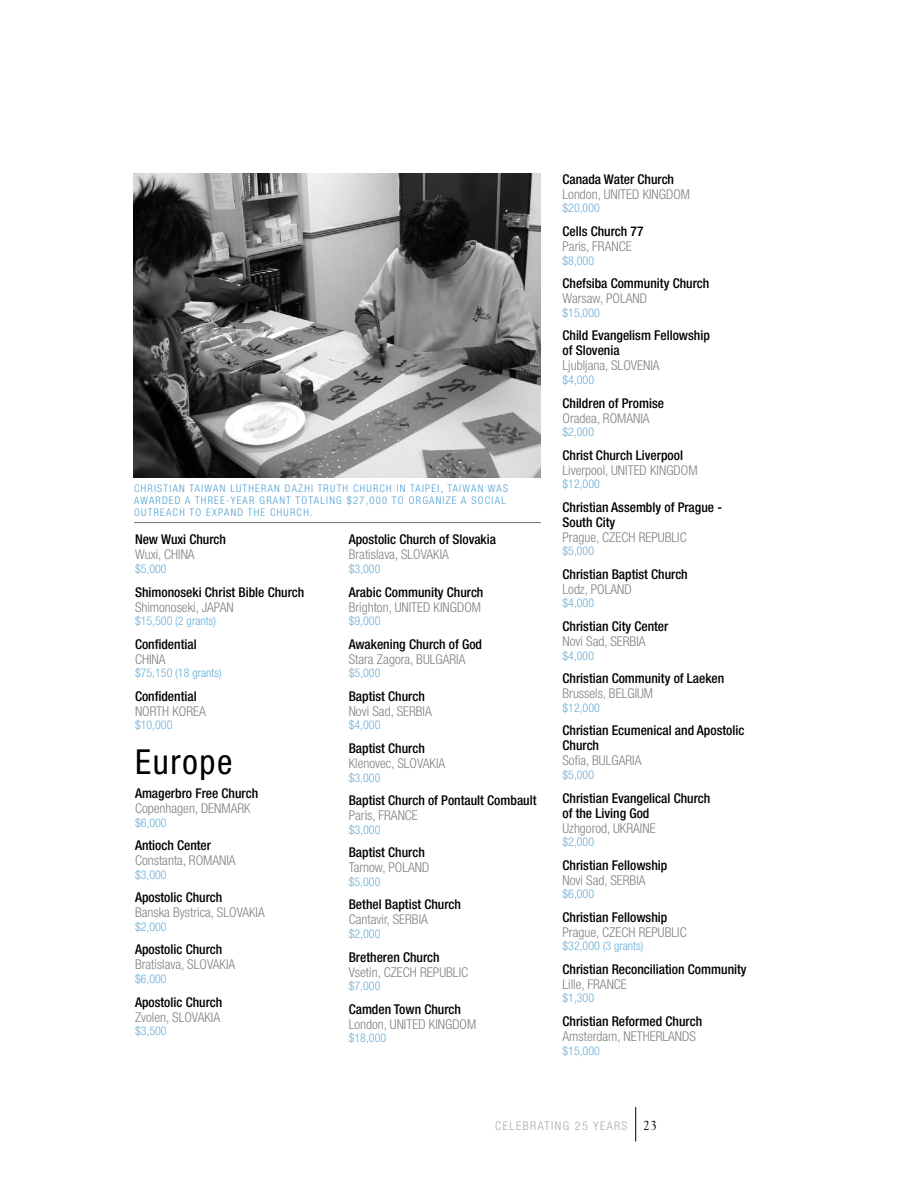
<style>
.page{position:relative;width:918px;height:1188px;background:#fff}
.page>*{position:absolute;margin:0;border:0;box-sizing:border-box;transform-origin:0 0}
.t1{font:condensed 34.5px "Helvetica Neue LT";letter-spacing:.05em;color:#000}
.t2{font:500 condensed 13.5px/15px "Helvetica Neue LT";color:#000}
.t3{font:300 condensed 13.5px "Helvetica Neue LT";color:#808285}
.t4{font:300 condensed 12px "Helvetica Neue LT";color:#66add9}
.t5{font:300 condensed 12px "Helvetica Neue LT";letter-spacing:.12em;color:#a7a9ac}
.t6{font:300 condensed 10.5px/12px "Helvetica Neue LT";letter-spacing:.12em;color:#4c9fd3}
.s1{font-family:"Goudy Old Style T";font-weight:400;font-stretch:normal;font-size:13.5px;color:#000}
</style>
<div class="page">
<hr style="left:635px;top:1107px;width:1px;height:35px;background:#000">
<img style="left:134px;top:173px;width:407px;height:304px">
<hr style="left:134px;top:522px;width:407px;height:1px;background:#6d6f71">
<p class="t6" style="left:134px;top:482px;width:376px">CHRISTIAN TAIWAN LUTHERAN DAZHI TRUTH CHURCH IN TAIPEI, TAIWAN WAS<br>AWARDED A THREE-YEAR GRANT TOTALING $27,000 TO ORGANIZE A SOCIAL<br>OUTREACH TO EXPAND THE CHURCH.</p>
<p class="t2" style="left:135px;top:532px;width:93px">New Wuxi Church</p>
<p class="t3" style="left:135px;top:547px;width:61px">Wuxi, CHINA</p>
<p class="t4" style="left:135px;top:562px;width:33px">$5,000</p>
<p class="t2" style="left:135px;top:584px;width:171px">Shimonoseki Christ Bible Church</p>
<p class="t3" style="left:135px;top:599px;width:100px">Shimonoseki, JAPAN</p>
<p class="t4" style="left:135px;top:614px;width:82px">$15,500 (2 grants)</p>
<p class="t2" style="left:135px;top:636px;width:63px">Confidential</p>
<p class="t3" style="left:135px;top:651px;width:32px">CHINA</p>
<p class="t4" style="left:135px;top:666px;width:88px">$75,150 (18 grants)</p>
<p class="t2" style="left:135px;top:688px;width:63px">Confidential</p>
<p class="t3" style="left:135px;top:703px;width:72px">NORTH KOREA</p>
<p class="t4" style="left:135px;top:718px;width:39px">$10,000</p>
<h1 class="t1" style="left:135px;top:742px;width:99px">Europe</h1>
<p class="t2" style="left:135px;top:786px;width:125px">Amagerbro Free Church</p>
<p class="t3" style="left:135px;top:800px;width:117px">Copenhagen, DENMARK</p>
<p class="t4" style="left:135px;top:815px;width:33px">$6,000</p>
<p class="t2" style="left:135px;top:838px;width:78px">Antioch Center</p>
<p class="t3" style="left:135px;top:853px;width:102px">Constanta, ROMANIA</p>
<p class="t4" style="left:135px;top:868px;width:33px">$3,000</p>
<p class="t2" style="left:135px;top:890px;width:89px">Apostolic Church</p>
<p class="t3" style="left:135px;top:905px;width:131px">Banska Bystrica, SLOVAKIA</p>
<p class="t4" style="left:135px;top:920px;width:33px">$2,000</p>
<p class="t2" style="left:135px;top:942px;width:89px">Apostolic Church</p>
<p class="t3" style="left:135px;top:957px;width:102px">Bratislava, SLOVAKIA</p>
<p class="t4" style="left:135px;top:972px;width:33px">$6,000</p>
<p class="t2" style="left:135px;top:994px;width:89px">Apostolic Church</p>
<p class="t3" style="left:135px;top:1009px;width:87px">Zvolen, SLOVAKIA</p>
<p class="t4" style="left:135px;top:1024px;width:33px">$3,500</p>
<p class="t2" style="left:349px;top:532px;width:149px">Apostolic Church of Slovakia</p>
<p class="t3" style="left:349px;top:547px;width:102px">Bratislava, SLOVAKIA</p>
<p class="t4" style="left:349px;top:562px;width:33px">$3,000</p>
<p class="t2" style="left:349px;top:584px;width:136px">Arabic Community Church</p>
<p class="t3" style="left:349px;top:599px;width:134px">Brighton, UNITED KINGDOM</p>
<p class="t4" style="left:349px;top:614px;width:33px">$9,000</p>
<p class="t2" style="left:349px;top:636px;width:135px">Awakening Church of God</p>
<p class="t3" style="left:349px;top:651px;width:118px">Stara Zagora, BULGARIA</p>
<p class="t4" style="left:349px;top:666px;width:33px">$5,000</p>
<p class="t2" style="left:349px;top:688px;width:78px">Baptist Church</p>
<p class="t3" style="left:349px;top:703px;width:85px">Novi Sad, SERBIA</p>
<p class="t4" style="left:349px;top:718px;width:33px">$4,000</p>
<p class="t2" style="left:349px;top:741px;width:78px">Baptist Church</p>
<p class="t3" style="left:349px;top:755px;width:98px">Klenovec, SLOVAKIA</p>
<p class="t4" style="left:349px;top:770px;width:33px">$3,000</p>
<p class="t2" style="left:349px;top:793px;width:189px">Baptist Church of Pontault Combault</p>
<p class="t3" style="left:349px;top:808px;width:71px">Paris, FRANCE</p>
<p class="t4" style="left:349px;top:823px;width:33px">$3,000</p>
<p class="t2" style="left:349px;top:845px;width:78px">Baptist Church</p>
<p class="t3" style="left:349px;top:860px;width:82px">Tarnow, POLAND</p>
<p class="t4" style="left:349px;top:875px;width:33px">$5,000</p>
<p class="t2" style="left:349px;top:897px;width:114px">Bethel Baptist Church</p>
<p class="t3" style="left:349px;top:912px;width:81px">Cantavir, SERBIA</p>
<p class="t4" style="left:349px;top:927px;width:33px">$2,000</p>
<p class="t2" style="left:349px;top:949px;width:92px">Bretheren Church</p>
<p class="t3" style="left:349px;top:964px;width:121px">Vsetin, CZECH REPUBLIC</p>
<p class="t4" style="left:349px;top:979px;width:33px">$7,000</p>
<p class="t2" style="left:349px;top:1001px;width:114px">Camden Town Church</p>
<p class="t3" style="left:349px;top:1016px;width:129px">London, UNITED KINGDOM</p>
<p class="t4" style="left:349px;top:1031px;width:39px">$18,000</p>
<p class="t2" style="left:562px;top:172px;width:113px">Canada Water Church</p>
<p class="t3" style="left:562px;top:186px;width:129px">London, UNITED KINGDOM</p>
<p class="t4" style="left:562px;top:201px;width:39px">$20,000</p>
<p class="t2" style="left:562px;top:224px;width:83px">Cells Church 77</p>
<p class="t3" style="left:562px;top:239px;width:71px">Paris, FRANCE</p>
<p class="t4" style="left:562px;top:253px;width:33px">$8,000</p>
<p class="t2" style="left:562px;top:276px;width:148px">Chefsiba Community Church</p>
<p class="t3" style="left:562px;top:291px;width:86px">Warsaw, POLAND</p>
<p class="t4" style="left:562px;top:306px;width:39px">$15,000</p>
<p class="t2" style="left:562px;top:328px;width:149px">Child Evangelism Fellowship of Slovenia</p>
<p class="t3" style="left:562px;top:358px;width:99px">Ljubljana, SLOVENIA</p>
<p class="t4" style="left:562px;top:373px;width:33px">$4,000</p>
<p class="t2" style="left:562px;top:395px;width:103px">Children of Promise</p>
<p class="t3" style="left:562px;top:410px;width:89px">Oradea, ROMANIA</p>
<p class="t4" style="left:562px;top:425px;width:33px">$2,000</p>
<p class="t2" style="left:562px;top:447px;width:122px">Christ Church Liverpool</p>
<p class="t3" style="left:562px;top:462px;width:137px">Liverpool, UNITED KINGDOM</p>
<p class="t4" style="left:562px;top:477px;width:39px">$12,000</p>
<p class="t2" style="left:562px;top:499px;width:161px">Christian Assembly of Prague -<br>South City</p>
<p class="t3" style="left:562px;top:529px;width:126px">Prague, CZECH REPUBLIC</p>
<p class="t4" style="left:562px;top:544px;width:33px">$5,000</p>
<p class="t2" style="left:562px;top:567px;width:127px">Christian Baptist Church</p>
<p class="t3" style="left:562px;top:581px;width:71px">Lodz, POLAND</p>
<p class="t4" style="left:562px;top:596px;width:33px">$4,000</p>
<p class="t2" style="left:562px;top:619px;width:107px">Christian City Center</p>
<p class="t3" style="left:562px;top:634px;width:85px">Novi Sad, SERBIA</p>
<p class="t4" style="left:562px;top:648px;width:33px">$4,000</p>
<p class="t2" style="left:562px;top:671px;width:163px">Christian Community of Laeken</p>
<p class="t3" style="left:562px;top:686px;width:92px">Brussels, BELGIUM</p>
<p class="t4" style="left:562px;top:701px;width:39px">$12,000</p>
<p class="t2" style="left:562px;top:723px;width:183px">Christian Ecumenical and Apostolic<br>Church</p>
<p class="t3" style="left:562px;top:753px;width:80px">Sofia, BULGARIA</p>
<p class="t4" style="left:562px;top:768px;width:33px">$5,000</p>
<p class="t2" style="left:562px;top:790px;width:149px">Christian Evangelical Church of the Living God</p>
<p class="t3" style="left:562px;top:820px;width:95px">Uzhgorod, UKRAINE</p>
<p class="t4" style="left:562px;top:835px;width:33px">$2,000</p>
<p class="t2" style="left:562px;top:857px;width:106px">Christian Fellowship</p>
<p class="t3" style="left:562px;top:872px;width:85px">Novi Sad, SERBIA</p>
<p class="t4" style="left:562px;top:887px;width:33px">$6,000</p>
<p class="t2" style="left:562px;top:909px;width:106px">Christian Fellowship</p>
<p class="t3" style="left:562px;top:924px;width:126px">Prague, CZECH REPUBLIC</p>
<p class="t4" style="left:562px;top:939px;width:82px">$32,000 (3 grants)</p>
<p class="t2" style="left:562px;top:961px;width:186px">Christian Reconciliation Community</p>
<p class="t3" style="left:562px;top:976px;width:66px">Lille, FRANCE</p>
<p class="t4" style="left:562px;top:991px;width:33px">$1,300</p>
<p class="t2" style="left:562px;top:1014px;width:141px">Christian Reformed Church</p>
<p class="t3" style="left:562px;top:1029px;width:135px">Amsterdam, NETHERLANDS</p>
<p class="t4" style="left:562px;top:1043px;width:39px">$15,000</p>
<p class="t5" style="left:495px;top:1119px;width:163px">CELEBRATING 25 YEARS <span class="s1">23</span></p>
</div>
